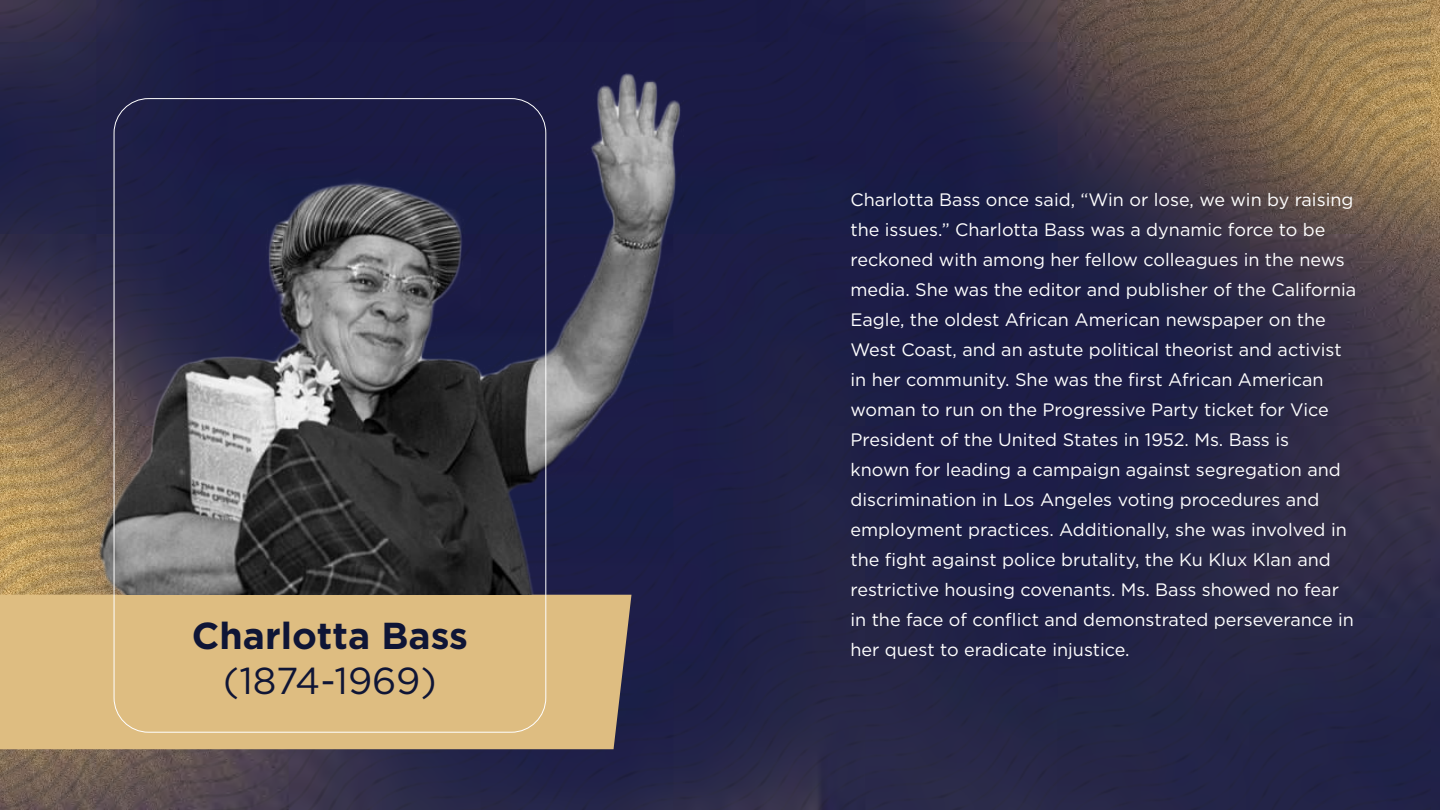
<style>
.page{position:relative;width:1440px;height:810px;background:#fff}
.page>*{position:absolute;margin:0;border:0;box-sizing:border-box;transform-origin:0 0}
.t1{font:700 37.5px "Gotham";color:#0f1536}
.t2{font:37.5px "Gotham";letter-spacing:-.005em;color:#0f1536}
.t3{font:18px/30px "Gotham";color:#fff}
</style>
<div class="page">
<img style="left:0;top:0;width:1431px;height:810px">
<div style="left:0;top:595px;width:632px;height:154px;background:#debd81"></div>
<img style="left:80px;top:10px;width:677px;height:585px">
<h1 class="t1" style="left:192px;top:611px;width:278px">Charlotta Bass</h1>
<h1 class="t2" style="left:223px;top:657px;width:215px">(1874-1969)</h1>
<p class="t3" style="left:850px;top:184px;width:507px">Charlotta Bass once said, “Win or lose, we win by raising the issues.” Charlotta Bass was a dynamic force to be reckoned with among her fellow colleagues in the news media. She was the editor and publisher of the California Eagle, the oldest African American newspaper on the West Coast, and an astute political theorist and activist in her community. She was the first African American woman to run on the Progressive Party ticket for Vice President of the United States in 1952. Ms. Bass is<br>known for leading a campaign against segregation and discrimination in Los Angeles voting procedures and employment practices. Additionally, she was involved in the fight against police brutality, the Ku Klux Klan and restrictive housing covenants. Ms. Bass showed no fear in the face of conflict and demonstrated perseverance in her quest to eradicate injustice.</p>
</div>
